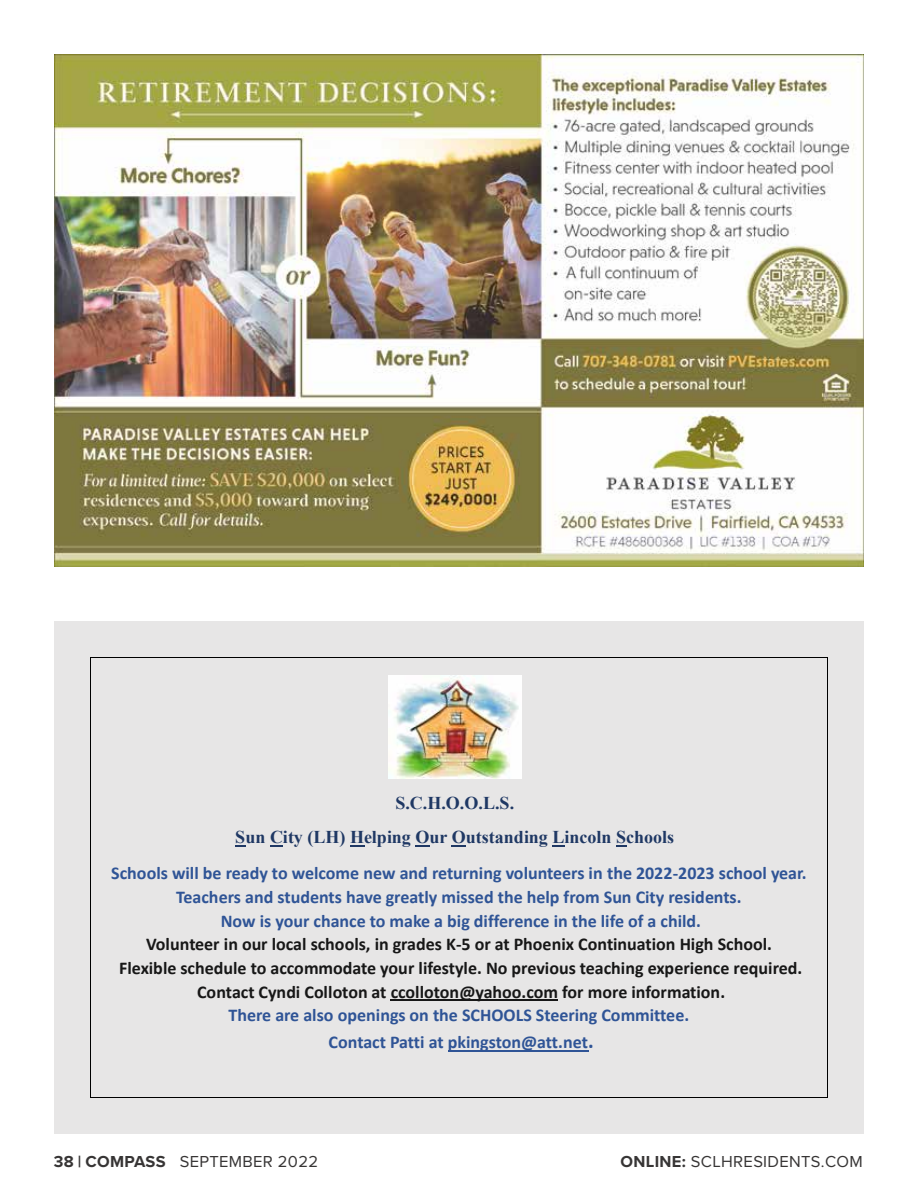
<style>
.page{position:relative;width:918px;height:1188px;background:#fff}
.page>*{position:absolute;margin:0;border:0;box-sizing:border-box;transform-origin:0 0}
.t1{font:700 18px/23.7px "Calibri";color:#2f5496;text-align:center}
.t2{font:700 18px/23.7px "Calibri";color:#171717;text-align:center}
.t3{font:700 18px/34.2px "Times New Roman";color:#1f3864;text-align:center}
.t4{font:16.5px "Proxima Nova";letter-spacing:.02em;color:#373535}
.s1{font-size:21px}
.s2{font-weight:700}
</style>
<div class="page">
<img style="left:54px;top:54px;width:810px;height:513px">
<div style="left:54px;top:621px;width:810px;height:513px;background:#e7e6e6"></div>
<svg style="left:235px;top:845px;width:10px;height:2px"></svg>
<svg style="left:270px;top:845px;width:13px;height:2px"></svg>
<svg style="left:350px;top:845px;width:14px;height:2px"></svg>
<svg style="left:415px;top:845px;width:14px;height:2px"></svg>
<svg style="left:452px;top:845px;width:14px;height:2px"></svg>
<svg style="left:553px;top:845px;width:12px;height:2px"></svg>
<svg style="left:616px;top:845px;width:10px;height:2px"></svg>
<img style="left:388px;top:675px;width:133px;height:103px">
<hr style="left:391px;top:1000px;width:167px;height:1px;background:#171717">
<hr style="left:448px;top:1050px;width:140px;height:1px;background:#2f5496">
<hr style="left:91px;top:657px;width:736px;height:1px;background:#000">
<hr style="left:90px;top:658px;width:1px;height:439px;background:#000">
<hr style="left:827px;top:658px;width:1px;height:439px;background:#000">
<hr style="left:91px;top:1097px;width:736px;height:1px;background:#000">
<p class="t3" style="left:235px;top:785px;width:440px">S.C.H.O.O.L.S.<br>Sun City (LH) Helping Our Outstanding Lincoln Schools</p>
<p class="t1" style="left:111px;top:861px;width:697px">Schools will be ready to welcome new and returning volunteers in the 2022-2023 school year.<br>Teachers and students have greatly missed the help from Sun City residents.<br>Now is your chance to make a big difference in the life of a child.</p>
<p class="t2" style="left:119px;top:932px;width:685px">Volunteer in our local schools, in grades K-5 or at Phoenix Continuation High School.<br>Flexible schedule to accommodate your lifestyle. No previous teaching experience required.<br>Contact Cyndi Colloton at ccolloton@yahoo.com for more information.</p>
<p class="t1" style="left:228px;top:1002px;width:462px;line-height:26.7px">There are also openings on the SCHOOLS Steering Committee.<br>Contact Patti at pkingston@att.net<span class="s1">.</span></p>
<p class="t4" style="left:54px;top:1149px;width:266px"><span class="s2">38 | COMPASS</span> SEPTEMBER 2022</p>
<p class="t4" style="left:620px;top:1149px;width:244px"><span class="s2">ONLINE:</span> SCLHRESIDENTS.COM</p>
</div>
